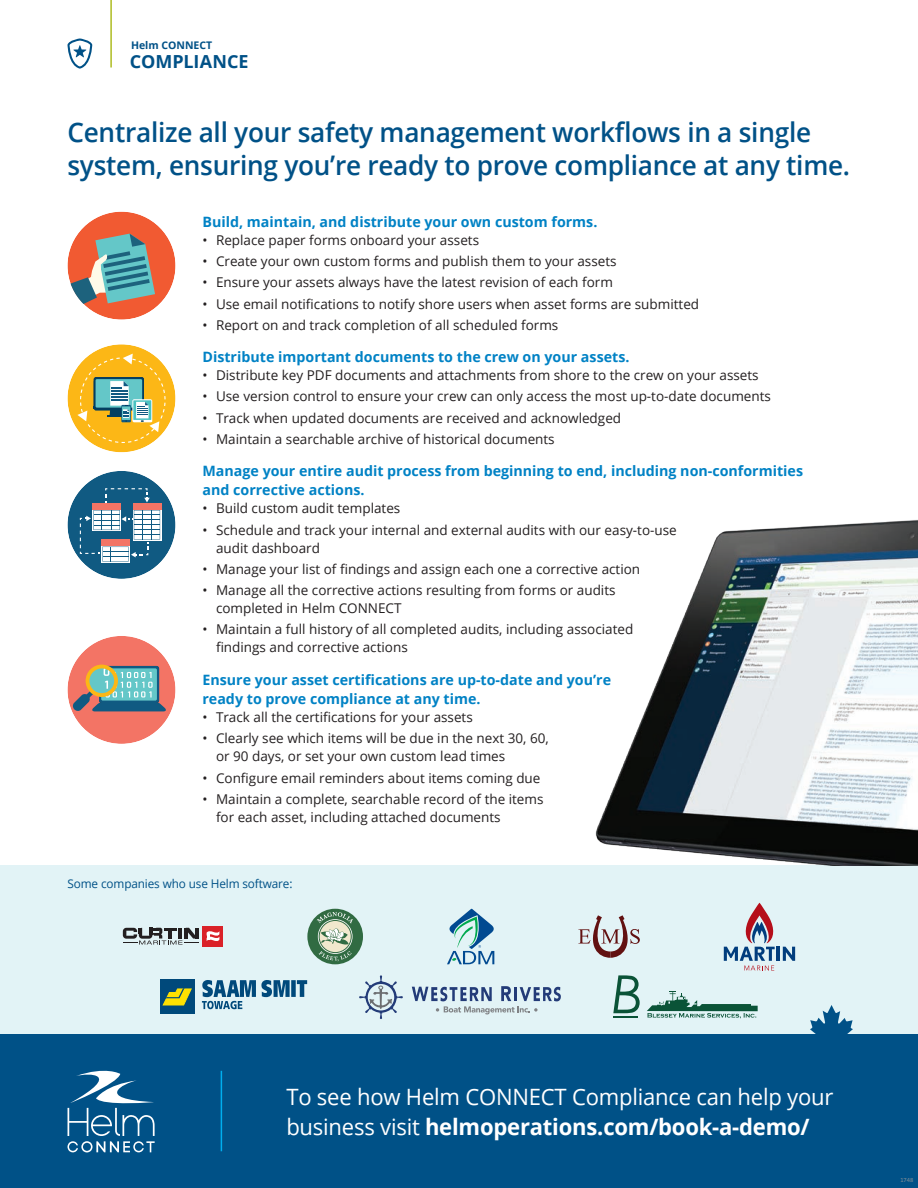
<style>
.page{position:relative;width:918px;height:1188px;background:#fff}
.page>*{position:absolute;margin:0;border:0;box-sizing:border-box;transform-origin:0 0}
.Back_Title{font:600 27px/32.4px "Open Sans";letter-spacing:-.01em;color:#005187}
.t1{font:22.5px/30px "Open Sans";letter-spacing:-.01em;color:#fff}
.Quote_-_Text{font:700 18px "Open Sans";color:#005187}
.Bullet_Point_Title{font:700 14.25px/19.5px "Open Sans";color:#0082c5}
.Back_Bullet{font:13.5px/18px "Open Sans";color:#231f20}
.t2{font:12px "Open Sans";letter-spacing:-.01em;color:#005187}
.Quote_-_Text-2{font:700 10.5px "Open Sans";color:#005187}
.t3{font:300 6px "The Sans B4";color:#939598}
.s1{font-weight:700}
</style>
<div class="page">
<div style="left:0;top:866px;width:918px;height:168px;background:#e2f3f6"></div>
<div style="left:0;top:1034px;width:918px;height:154px;background:#005187"></div>
<svg style="left:810px;top:1005px;width:43px;height:29px"></svg>
<hr style="left:221px;top:1071px;width:1px;height:80px;background:#00aeef">
<svg style="left:68px;top:1071px;width:87px;height:81px"></svg>
<img style="left:563px;top:520px;width:355px;height:346px">
<div style="left:68px;top:212px;width:108px;height:108px;background:#f15a32;border-radius:50%"></div>
<svg style="left:68px;top:234px;width:87px;height:71px"></svg>
<div style="left:68px;top:471px;width:108px;height:108px;background:#105a82;border-radius:50%"></div>
<div style="left:93px;top:503px;width:28px;height:28px;background:#f37465"></div>
<div style="left:133px;top:503px;width:28px;height:38px;background:#f37465"></div>
<div style="left:101px;top:539px;width:29px;height:24px;background:#fff"></div>
<svg style="left:105px;top:488px;width:45px;height:14px"></svg>
<svg style="left:80px;top:510px;width:80px;height:52px"></svg>
<div style="left:68px;top:636px;width:108px;height:108px;background:#f37465;border-radius:50%"></div>
<div style="left:99px;top:666px;width:60px;height:37px;background:#105a82;border-radius:3px"></div>
<div style="left:101px;top:668px;width:56px;height:33px;background:#459fae;border-radius:2px"></div>
<svg style="left:86px;top:665px;width:32px;height:32px"></svg>
<svg style="left:72px;top:669px;width:94px;height:42px"></svg>
<div style="left:68px;top:344px;width:108px;height:108px;background:#fcb716;border-radius:50%"></div>
<svg style="left:77px;top:354px;width:89px;height:89px"></svg>
<svg style="left:67px;top:38px;width:25px;height:31px"></svg>
<hr style="left:110px;top:0;width:2px;height:68px;background:#aebc21">
<div style="left:307px;top:909px;width:56px;height:55px;background:#316b42;border-radius:50%"></div>
<svg style="left:318px;top:919px;width:35px;height:35px"></svg>
<svg style="left:319px;top:920px;width:32px;height:33px"></svg>
<svg style="left:317px;top:912px;width:36px;height:33px"></svg>
<svg style="left:319px;top:951px;width:33px;height:10px"></svg>
<hr style="left:777px;top:947px;width:3px;height:14px;background:#013d7d">
<svg style="left:783px;top:947px;width:12px;height:14px"></svg>
<svg style="left:724px;top:903px;width:51px;height:67px"></svg>
<svg style="left:123px;top:928px;width:76px;height:17px"></svg>
<div style="left:203px;top:926px;width:20px;height:21px;background:#da2128"></div>
<svg style="left:207px;top:931px;width:12px;height:10px"></svg>
<svg style="left:447px;top:909px;width:47px;height:55px"></svg>
<svg style="left:578px;top:915px;width:62px;height:43px"></svg>
<div style="left:291px;top:980px;width:5px;height:17px;background:#00497b"></div>
<svg style="left:297px;top:980px;width:10px;height:17px"></svg>
<div style="left:160px;top:980px;width:35px;height:34px;background:#00497b"></div>
<svg style="left:163px;top:988px;width:28px;height:17px"></svg>
<svg style="left:202px;top:980px;width:88px;height:29px"></svg>
<svg style="left:613px;top:975px;width:27px;height:43px"></svg>
<svg style="left:647px;top:991px;width:111px;height:28px"></svg>
<svg style="left:412px;top:986px;width:149px;height:28px"></svg>
<svg style="left:359px;top:975px;width:44px;height:44px"></svg>
<p class="Quote_-_Text-2" style="left:131px;top:38px;width:83px">Helm CONNECT</p>
<p class="Quote_-_Text" style="left:130px;top:48px;width:120px">COMPLIANCE</p>
<p class="Back_Title" style="left:68px;top:116px;width:784px">Centralize all your safety management workflows in a single system, ensuring you’re ready to prove compliance at any time.</p>
<p class="Bullet_Point_Title" style="left:202px;top:212px;width:396px">Build, maintain, and distribute your own custom forms.</p>
<p class="Back_Bullet" style="left:202px;top:231px;width:278px">• Replace paper forms onboard your assets</p>
<p class="Back_Bullet" style="left:202px;top:252px;width:416px">• Create your own custom forms and publish them to your assets</p>
<p class="Back_Bullet" style="left:202px;top:273px;width:412px">• Ensure your assets always have the latest revision of each form</p>
<p class="Back_Bullet" style="left:202px;top:294px;width:498px">• Use email notifications to notify shore users when asset forms are submitted</p>
<p class="Back_Bullet" style="left:202px;top:316px;width:357px">• Report on and track completion of all scheduled forms</p>
<p class="Bullet_Point_Title" style="left:202px;top:347px;width:429px">Distribute important documents to the crew on your assets.</p>
<p class="Back_Bullet" style="left:202px;top:366px;width:558px">• Distribute key PDF documents and attachments from shore to the crew on your assets</p>
<p class="Back_Bullet" style="left:202px;top:387px;width:570px">• Use version control to ensure your crew can only access the most up-to-date documents</p>
<p class="Back_Bullet" style="left:202px;top:408px;width:420px">• Track when updated documents are received and acknowledged</p>
<p class="Back_Bullet" style="left:202px;top:430px;width:354px">• Maintain a searchable archive of historical documents</p>
<p class="Bullet_Point_Title" style="left:202px;top:461px;width:602px">Manage your entire audit process from beginning to end, including non-conformities and corrective actions.</p>
<p class="Back_Bullet" style="left:202px;top:499px;width:199px">• Build custom audit templates</p>
<p class="Back_Bullet" style="left:216px;top:520px;width:462px;text-indent:-14px">• Schedule and track your internal and external audits with our easy-to-use audit dashboard</p>
<p class="Back_Bullet" style="left:202px;top:560px;width:439px">• Manage your list of findings and assign each one a corrective action</p>
<p class="Back_Bullet" style="left:216px;top:581px;width:401px;text-indent:-14px">• Manage all the corrective actions resulting from forms or audits completed in Helm CONNECT</p>
<p class="Back_Bullet" style="left:216px;top:620px;width:419px;text-indent:-14px">• Maintain a full history of all completed audits, including associated findings and corrective actions</p>
<p class="Bullet_Point_Title" style="left:202px;top:669px;width:410px">Ensure your asset certifications are up-to-date and you’re ready to prove compliance at any time.</p>
<p class="Back_Bullet" style="left:202px;top:708px;width:272px">• Track all the certifications for your assets</p>
<p class="Back_Bullet" style="left:216px;top:729px;width:334px;text-indent:-14px">• Clearly see which items will be due in the next 30, 60, or 90 days, or set your own custom lead times</p>
<p class="Back_Bullet" style="left:202px;top:768px;width:339px">• Configure email reminders about items coming due</p>
<p class="Back_Bullet" style="left:216px;top:790px;width:329px;text-indent:-14px">• Maintain a complete, searchable record of the items for each asset, including attached documents</p>
<p class="t2" style="left:68px;top:875px;width:227px">Some companies who use Helm software:</p>
<p class="t1" style="left:286px;top:1081px;width:549px">To see how Helm CONNECT Compliance can help your business visit <span class="s1">helmoperations.com/book-a-demo/</span></p>
<p class="t3" style="left:900px;top:1176px;width:15px">1748</p>
</div>
